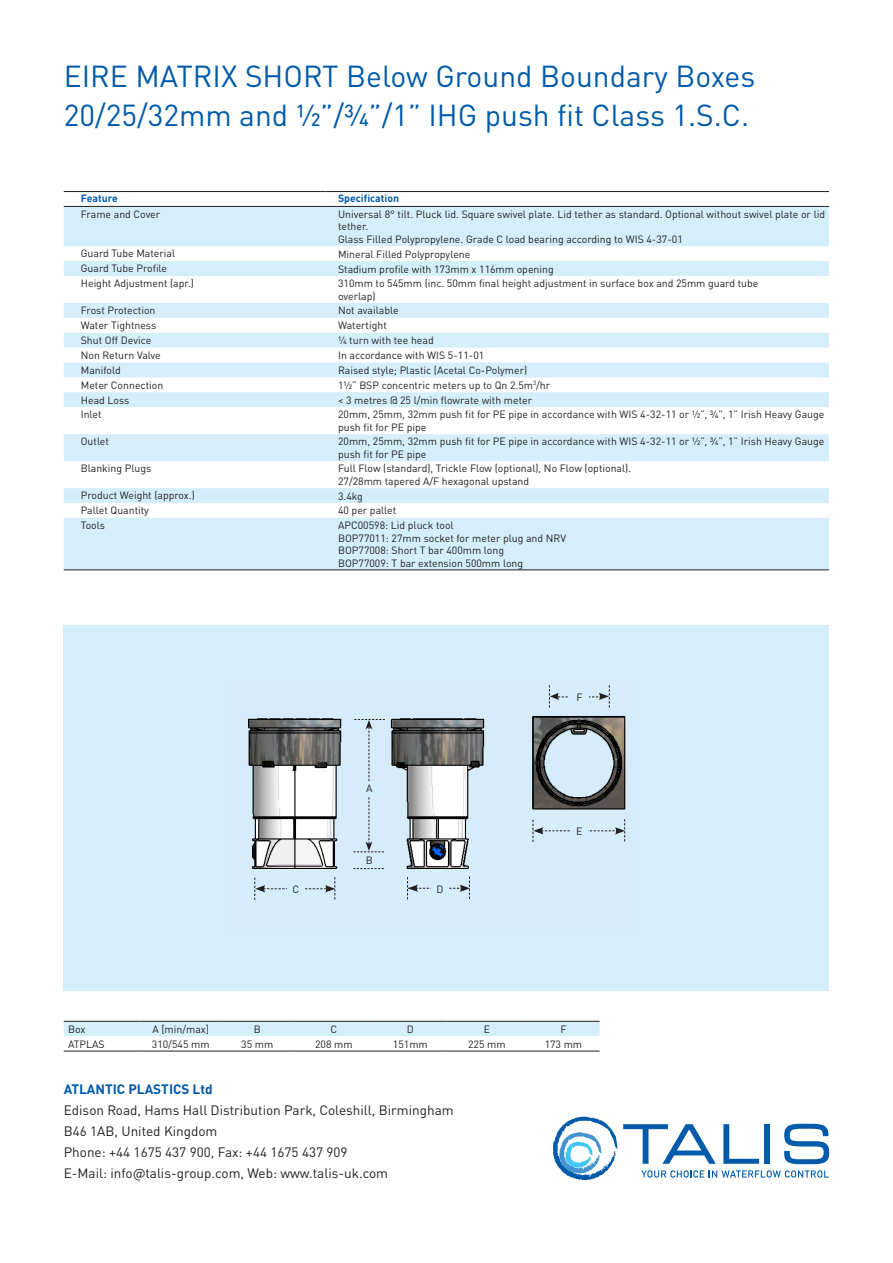
<style>
.page{position:relative;width:893px;height:1263px;background:#fff}
.page>*{position:absolute;margin:0;border:0;box-sizing:border-box;transform-origin:0 0}
.t1{font:30px "DINOT";color:#015aaa}
.t2{font:13.5px "DINOT";color:#231f20}
.t3{font:700 13.5px "DINOT";color:#015aaa}
.t4{font:10.5px/12.6px "DINOT";color:#231f20}
.t5{font:700 10.5px "DINOT";color:#015aaa}
</style>
<div class="page">
<svg style="left:64px;top:207px;width:765px;height:363px;fill:#d4effb"></svg>
<hr style="left:64px;top:191px;width:261px;height:1px;background:#231f20">
<hr style="left:325px;top:191px;width:504px;height:1px;background:#231f20">
<hr style="left:64px;top:206px;width:261px;height:1px;background:#231f20">
<hr style="left:325px;top:206px;width:504px;height:1px;background:#231f20">
<hr style="left:64px;top:570px;width:261px;height:1px;background:#231f20">
<hr style="left:325px;top:570px;width:504px;height:1px;background:#231f20">
<div style="left:64px;top:626px;width:765px;height:365px;background:#d4effb"></div>
<svg style="left:553px;top:1117px;width:276px;height:63px"></svg>
<div style="left:64px;top:1022px;width:536px;height:14px;background:#d4effb"></div>
<hr style="left:64px;top:1021px;width:76px;height:1px;background:#231f20">
<hr style="left:140px;top:1021px;width:77px;height:1px;background:#231f20">
<hr style="left:217px;top:1021px;width:76px;height:1px;background:#231f20">
<hr style="left:293px;top:1021px;width:77px;height:1px;background:#231f20">
<hr style="left:370px;top:1021px;width:76px;height:1px;background:#231f20">
<hr style="left:446px;top:1021px;width:77px;height:1px;background:#231f20">
<hr style="left:523px;top:1021px;width:77px;height:1px;background:#231f20">
<hr style="left:64px;top:1051px;width:76px;height:1px;background:#231f20">
<hr style="left:140px;top:1051px;width:77px;height:1px;background:#231f20">
<hr style="left:217px;top:1051px;width:76px;height:1px;background:#231f20">
<hr style="left:293px;top:1051px;width:77px;height:1px;background:#231f20">
<hr style="left:370px;top:1051px;width:76px;height:1px;background:#231f20">
<hr style="left:446px;top:1051px;width:77px;height:1px;background:#231f20">
<hr style="left:523px;top:1051px;width:77px;height:1px;background:#231f20">
<img style="left:248px;top:686px;width:378px;height:214px">
<svg style="left:353px;top:868px;width:31px;height:1px"></svg>
<svg style="left:353px;top:719px;width:32px;height:133px"></svg>
<svg style="left:254px;top:877px;width:81px;height:23px"></svg>
<svg style="left:549px;top:685px;width:61px;height:22px"></svg>
<svg style="left:407px;top:876px;width:63px;height:23px"></svg>
<svg style="left:533px;top:819px;width:92px;height:23px"></svg>
<p class="t1" style="left:64px;top:57px;width:693px">EIRE MATRIX SHORT Below Ground Boundary Boxes</p>
<p class="t1" style="left:64px;top:96px;width:687px">20/25/32mm and ½”/¾”/1” IHG push fit Class 1.S.C.</p>
<p class="t5" style="left:81px;top:191px;width:39px">Feature</p>
<p class="t5" style="left:338px;top:191px;width:63px">Specification</p>
<p class="t4" style="left:81px;top:208px;width:81px">Frame and Cover</p>
<p class="t4" style="left:338px;top:208px;width:489px">Universal 8° tilt. Pluck lid. Square swivel plate. Lid tether as standard. Optional without swivel plate or lid tether.</p>
<p class="t4" style="left:338px;top:233px;width:346px">Glass Filled Polypropylene. Grade C load bearing according to WIS 4-37-01</p>
<p class="t4" style="left:81px;top:247px;width:96px">Guard Tube Material</p>
<p class="t4" style="left:338px;top:247px;width:134px">Mineral Filled Polypropylene</p>
<p class="t4" style="left:81px;top:262px;width:88px">Guard Tube Profile</p>
<p class="t4" style="left:338px;top:262px;width:217px">Stadium profile with 173mm x 116mm opening</p>
<p class="t4" style="left:81px;top:277px;width:115px">Height Adjustment (apr.)</p>
<p class="t4" style="left:338px;top:277px;width:422px">310mm to 545mm (inc. 50mm final height adjustment in surface box and 25mm guard tube</p>
<p class="t4" style="left:338px;top:290px;width:39px">overlap)</p>
<p class="t4" style="left:81px;top:304px;width:76px">Frost Protection</p>
<p class="t4" style="left:338px;top:304px;width:62px">Not available</p>
<p class="t4" style="left:81px;top:319px;width:77px">Water Tightness</p>
<p class="t4" style="left:338px;top:319px;width:50px">Watertight</p>
<p class="t4" style="left:81px;top:334px;width:72px">Shut Off Device</p>
<p class="t4" style="left:338px;top:334px;width:97px">¼ turn with tee head</p>
<p class="t4" style="left:81px;top:349px;width:81px">Non Return Valve</p>
<p class="t4" style="left:338px;top:349px;width:148px">In accordance with WIS 5-11-01</p>
<p class="t4" style="left:81px;top:363px;width:42px">Manifold</p>
<p class="t4" style="left:338px;top:364px;width:191px">Raised style; Plastic (Acetal Co-Polymer)</p>
<p class="t4" style="left:81px;top:378px;width:84px">Meter Connection</p>
<p class="t4" style="left:338px;top:379px;width:214px">1½” BSP concentric meters up to Qn 2.5m<sup>3</sup>/hr</p>
<p class="t4" style="left:81px;top:393px;width:50px">Head Loss</p>
<p class="t4" style="left:338px;top:393px;width:196px">&lt; 3 metres @ 25 l/min flowrate with meter</p>
<p class="t4" style="left:81px;top:408px;width:22px">Inlet</p>
<p class="t4" style="left:338px;top:408px;width:488px">20mm, 25mm, 32mm push fit for PE pipe in accordance with WIS 4-32-11 or ½”, ¾”, 1” Irish Heavy Gauge push fit for PE pipe</p>
<p class="t4" style="left:81px;top:435px;width:30px">Outlet</p>
<p class="t4" style="left:338px;top:435px;width:488px">20mm, 25mm, 32mm push fit for PE pipe in accordance with WIS 4-32-11 or ½”, ¾”, 1” Irish Heavy Gauge push fit for PE pipe</p>
<p class="t4" style="left:81px;top:462px;width:72px">Blanking Plugs</p>
<p class="t4" style="left:338px;top:462px;width:295px">Full Flow (standard), Trickle Flow (optional), No Flow (optional).</p>
<p class="t4" style="left:338px;top:475px;width:193px">27/28mm tapered A/F hexagonal upstand</p>
<p class="t4" style="left:81px;top:489px;width:116px">Product Weight (approx.)</p>
<p class="t4" style="left:338px;top:489px;width:26px">3.4kg</p>
<p class="t4" style="left:81px;top:504px;width:70px">Pallet Quantity</p>
<p class="t4" style="left:338px;top:504px;width:60px">40 per pallet</p>
<p class="t4" style="left:81px;top:519px;width:26px">Tools</p>
<p class="t4" style="left:338px;top:519px;width:117px">APC00598: Lid pluck tool</p>
<p class="t4" style="left:338px;top:531px;width:230px">BOP77011: 27mm socket for meter plug and NRV</p>
<p class="t4" style="left:338px;top:544px;width:168px">BOP77008: Short T bar 400mm long</p>
<p class="t4" style="left:338px;top:556px;width:187px">BOP77009: T bar extension 500mm long</p>
<p class="t4" style="left:292px;top:883px;width:8px">C</p>
<p class="t4" style="left:366px;top:781px;width:8px">A</p>
<p class="t4" style="left:366px;top:854px;width:9px">B</p>
<p class="t4" style="left:436px;top:882px;width:9px">D</p>
<p class="t4" style="left:576px;top:690px;width:8px">F</p>
<p class="t4" style="left:576px;top:825px;width:8px">E</p>
<p class="t4" style="left:68px;top:1022px;width:19px">Box</p>
<p class="t4" style="left:152px;top:1022px;width:58px">A [min/max]</p>
<p class="t4" style="left:254px;top:1022px;width:9px">B</p>
<p class="t4" style="left:330px;top:1022px;width:8px">C</p>
<p class="t4" style="left:407px;top:1022px;width:9px">D</p>
<p class="t4" style="left:484px;top:1022px;width:8px">E</p>
<p class="t4" style="left:560px;top:1022px;width:8px">F</p>
<p class="t4" style="left:68px;top:1037px;width:38px">ATPLAS</p>
<p class="t4" style="left:152px;top:1037px;width:59px">310/545 mm</p>
<p class="t4" style="left:241px;top:1037px;width:34px">35 mm</p>
<p class="t4" style="left:315px;top:1037px;width:39px">208 mm</p>
<p class="t4" style="left:393px;top:1037px;width:36px">151mm</p>
<p class="t4" style="left:468px;top:1037px;width:39px">225 mm</p>
<p class="t4" style="left:545px;top:1037px;width:39px">173 mm</p>
<p class="t3" style="left:64px;top:1080px;width:150px">ATLANTIC PLASTICS Ltd</p>
<p class="t2" style="left:64px;top:1101px;width:391px">Edison Road, Hams Hall Distribution Park, Coleshill, Birmingham</p>
<p class="t2" style="left:64px;top:1122px;width:155px">B46 1AB, United Kingdom</p>
<p class="t2" style="left:64px;top:1143px;width:285px">Phone: +44 1675 437 900, Fax: +44 1675 437 909</p>
<p class="t2" style="left:64px;top:1164px;width:326px">E-Mail: info@talis-group.com, Web: www.talis-uk.com</p>
</div>
